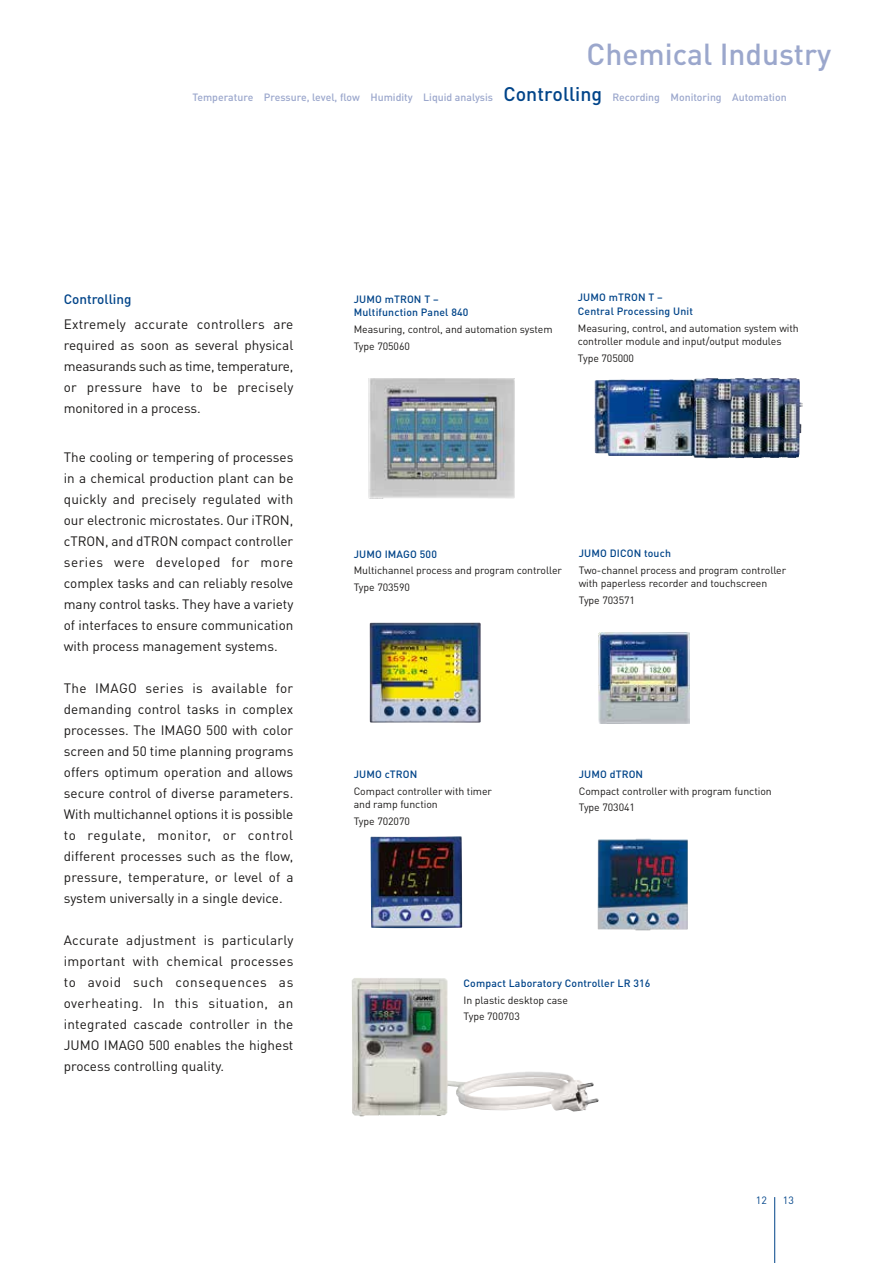
<style>
.page{position:relative;width:893px;height:1263px;background:#fff}
.page>*{position:absolute;margin:0;border:0;box-sizing:border-box;transform-origin:0 0}
.t1{font:500 30px "DIN Pro";color:#9ba7cc}
.t2{font:13.5px/21px "DIN Pro";color:#1a1817;text-align:justify}
.t3{font:500 13.5px "DIN Pro";color:#004489}
.t4{font:10.5px/16.5px "DIN Pro";letter-spacing:-.005em;color:#1a1817}
.t5{font:500 10.5px/13.5px "DIN Pro";letter-spacing:.015em;color:#004489}
.t6{font:500 10.5px "DIN Pro";color:#9ba7cc}
.t7{font:10.5px "DIN Pro";color:#004489}
.s1{font-size:19.5px;color:#004489}
</style>
<div class="page">
<hr style="left:774px;top:1197px;width:1px;height:66px;background:#004489">
<img style="left:371px;top:836px;width:91px;height:92px">
<img style="left:598px;top:838px;width:90px;height:92px">
<img style="left:352px;top:978px;width:247px;height:138px">
<img style="left:594px;top:378px;width:153px;height:80px">
<img style="left:370px;top:623px;width:111px;height:99px">
<img style="left:369px;top:378px;width:146px;height:121px">
<img style="left:599px;top:633px;width:91px;height:90px">
<h1 class="t1" style="left:587px;top:30px;width:246px">Chemical Industry</h1>
<p class="t6" style="left:192px;top:88px;width:596px">Temperature Pressure, level, flow Humidity Liquid analysis <span class="s1">Controlling</span> Recording Monitoring Automation</p>
<p class="t3" style="left:64px;top:288px;width:69px">Controlling</p>
<p class="t2" style="left:64px;top:312px;width:231px">Extremely accurate controllers are required as soon as several physical measurands such as time, temperature, or pressure have to be precisely monitored in a process.</p>
<p class="t2" style="left:64px;top:445px;width:231px">The cooling or tempering of processes in a chemical production plant can be quickly and precisely regulated with our electronic microstates. Our iTRON, cTRON, and dTRON compact controller series were developed for more complex tasks and can reliably resolve many control tasks. They have a variety of interfaces to ensure communication with process management systems.</p>
<p class="t2" style="left:64px;top:676px;width:231px">The IMAGO series is available for demanding control tasks in complex processes. The IMAGO 500 with color screen and 50 time planning programs offers optimum operation and allows secure control of diverse parameters.<br>With multichannel options it is possible to regulate, monitor, or control different processes such as the flow, pressure, temperature, or level of a system universally in a single device.</p>
<p class="t2" style="left:64px;top:928px;width:231px">Accurate adjustment is particularly important with chemical processes to avoid such consequences as overheating. In this situation, an integrated cascade controller in the JUMO IMAGO 500 enables the highest process controlling quality.</p>
<p class="t5" style="left:354px;top:291px;width:116px">JUMO mTRON T –<br>Multifunction Panel 840</p>
<p class="t4" style="left:354px;top:320px;width:200px">Measuring, control, and automation system<br>Type 705060</p>
<p class="t5" style="left:578px;top:290px;width:117px">JUMO mTRON T –<br>Central Processing Unit</p>
<p class="t4" style="left:578px;top:320px;width:222px;line-height:13.5px">Measuring, control, and automation system with controller module and input/output modules</p>
<p class="t4" style="left:578px;top:349px;width:58px">Type 705000</p>
<p class="t5" style="left:354px;top:546px;width:85px">JUMO IMAGO 500</p>
<p class="t4" style="left:354px;top:561px;width:210px">Multichannel process and program controller<br>Type 703590</p>
<p class="t5" style="left:579px;top:545px;width:94px">JUMO DICON touch</p>
<p class="t4" style="left:579px;top:562px;width:209px;line-height:13.5px">Two-channel process and program controller with paperless recorder and touchscreen</p>
<p class="t4" style="left:579px;top:590px;width:58px">Type 703571</p>
<p class="t5" style="left:354px;top:766px;width:65px">JUMO cTRON</p>
<p class="t4" style="left:354px;top:783px;width:140px;line-height:13.5px">Compact controller with timer and ramp function</p>
<p class="t4" style="left:354px;top:811px;width:58px">Type 702070</p>
<p class="t5" style="left:579px;top:766px;width:66px">JUMO dTRON</p>
<p class="t4" style="left:579px;top:781px;width:195px">Compact controller with program function<br>Type 703041</p>
<p class="t5" style="left:463px;top:975px;width:189px">Compact Laboratory Controller LR 316</p>
<p class="t4" style="left:463px;top:991px;width:106px">In plastic desktop case<br>Type 700703</p>
<p class="t7" style="left:756px;top:1192px;width:12px">12</p>
<p class="t7" style="left:783px;top:1192px;width:12px">13</p>
</div>
